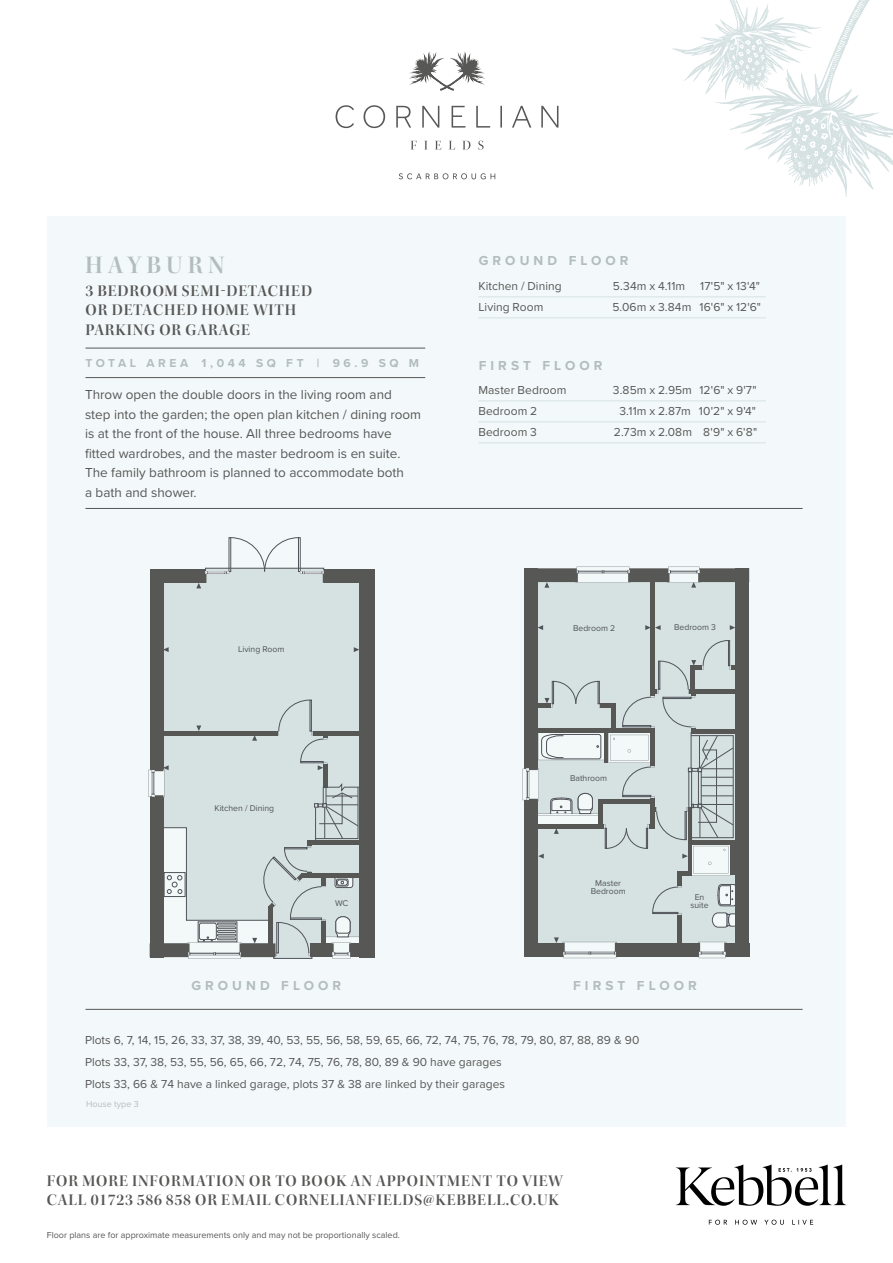
<style>
.page{position:relative;width:893px;height:1263px;background:#fff}
.page>*{position:absolute;margin:0;border:0;box-sizing:border-box;transform-origin:0 0}
.t1{font:25.5px "Kepler Std Semibold Disp";letter-spacing:.205em;color:#b4bdbe}
.t2{font:16.5px/19.5px "Kepler Std Semibold Disp";letter-spacing:.05em;color:#575756}
.t3{font:13.5px/19.5px "Proxima Nova";color:#575756}
.t4{font:700 13.5px "Proxima Nova";letter-spacing:.3em;color:#b4bdbe}
.t5{font:12px/22.2px "Proxima Nova";color:#575756}
.t6{font:700 12px "Proxima Nova";letter-spacing:.3em;color:#b4bdbe}
.t7{font:9px "Proxima Nova";color:#575756}
.t8{font:9px "Proxima Nova";color:#b4bdbe}
.t9{font:8.7px/8.7px "Proxima Nova";color:#50535a;text-align:center}
</style>
<div class="page">
<div style="left:47px;top:217px;width:799px;height:910px;background:#f3f9fa"></div>
<svg style="left:672px;top:0;width:221px;height:197px"></svg>
<svg style="left:676px;top:1164px;width:170px;height:61px"></svg>
<hr style="left:85px;top:1009px;width:718px;height:1px;background:#575756">
<svg style="left:336px;top:51px;width:222px;height:128px"></svg>
<hr style="left:85px;top:348px;width:340px;height:1px;background:#575756">
<hr style="left:85px;top:377px;width:340px;height:1px;background:#575756">
<hr style="left:85px;top:508px;width:718px;height:1px;background:#575756">
<hr style="left:478px;top:296px;width:288px;height:1px;background:#d6e2e2">
<hr style="left:478px;top:317px;width:288px;height:1px;background:#d6e2e2">
<hr style="left:478px;top:400px;width:288px;height:1px;background:#d6e2e2">
<hr style="left:478px;top:421px;width:288px;height:1px;background:#d6e2e2">
<hr style="left:478px;top:442px;width:288px;height:1px;background:#d6e2e2">
<div style="left:163px;top:568px;width:203px;height:390px;background:#d6e2e2"></div>
<div style="left:359px;top:569px;width:16px;height:388px;background:#575756"></div>
<div style="left:150px;top:569px;width:13px;height:388px;background:#575756"></div>
<div style="left:324px;top:569px;width:51px;height:14px;background:#575756"></div>
<div style="left:323px;top:574px;width:10px;height:9px;background:#575756"></div>
<div style="left:150px;top:569px;width:56px;height:14px;background:#575756"></div>
<svg style="left:205px;top:537px;width:119px;height:37px"></svg>
<svg style="left:354px;top:647px;width:5px;height:5px"></svg>
<svg style="left:163px;top:647px;width:6px;height:5px"></svg>
<svg style="left:196px;top:583px;width:5px;height:5px"></svg>
<svg style="left:148px;top:700px;width:213px;height:259px"></svg>
<div style="left:531px;top:573px;width:210px;height:379px;background:#d6e2e2"></div>
<svg style="left:718px;top:884px;width:17px;height:22px"></svg>
<svg style="left:712px;top:912px;width:23px;height:15px"></svg>
<div style="left:524px;top:943px;width:225px;height:13px;background:#575756"></div>
<div style="left:524px;top:568px;width:225px;height:14px;background:#575756"></div>
<div style="left:524px;top:568px;width:14px;height:388px;background:#575756"></div>
<div style="left:735px;top:568px;width:14px;height:388px;background:#575756"></div>
<div style="left:730px;top:842px;width:7px;height:33px;background:#575756"></div>
<hr style="left:651px;top:580px;width:4px;height:116px;background:#575756">
<hr style="left:689px;top:689px;width:50px;height:4px;background:#575756">
<div style="left:691px;top:729px;width:49px;height:5px;background:#575756"></div>
<hr style="left:689px;top:840px;width:54px;height:4px;background:#575756">
<div style="left:731px;top:665px;width:9px;height:5px;background:#575756"></div>
<hr style="left:678px;top:915px;width:4px;height:31px;background:#575756">
<hr style="left:678px;top:871px;width:4px;height:15px;background:#575756">
<svg style="left:652px;top:885px;width:30px;height:30px"></svg>
<svg style="left:576px;top:567px;width:54px;height:16px"></svg>
<svg style="left:698px;top:942px;width:28px;height:16px"></svg>
<svg style="left:538px;top:625px;width:5px;height:5px"></svg>
<svg style="left:730px;top:625px;width:5px;height:5px"></svg>
<svg style="left:645px;top:625px;width:16px;height:5px"></svg>
<svg style="left:544px;top:582px;width:5px;height:6px"></svg>
<svg style="left:554px;top:937px;width:63px;height:21px"></svg>
<svg style="left:667px;top:567px;width:33px;height:21px"></svg>
<svg style="left:523px;top:640px;width:211px;height:235px"></svg>
<h1 class="t1" style="left:85px;top:250px;width:141px">HAYBURN</h1>
<p class="t4" style="left:479px;top:251px;width:151px">GROUND FLOOR</p>
<h2 class="t2" style="left:85px;top:281px;width:228px">3 BEDROOM SEMI-DETACHED<br>OR DETACHED HOME WITH<br>PARKING OR GARAGE</h2>
<p class="t5" style="left:478px;top:274px;width:85px">Kitchen / Dining</p>
<p class="t5" style="left:613px;top:274px;width:74px">5.34m x 4.11m</p>
<p class="t5" style="left:700px;top:274px;width:61px">17'5" x 13'4"</p>
<p class="t5" style="left:478px;top:295px;width:67px">Living Room</p>
<p class="t5" style="left:612px;top:295px;width:150px">5.06m x 3.84m 16'6" x 12'6"</p>
<p class="t6" style="left:85px;top:354px;width:335px">TOTAL AREA 1,044 SQ FT | 96.9 SQ M</p>
<p class="t3" style="left:85px;top:384px;width:338px">Throw open the double doors in the living room and<br>step into the garden; the open plan kitchen / dining room is at the front of the house. All three bedrooms have fitted wardrobes, and the master bedroom is en suite.<br>The family bathroom is planned to accommodate both<br>a bath and shower.</p>
<p class="t9" style="left:238px;top:644px;width:48px">Living Room</p>
<p class="t9" style="left:214px;top:804px;width:61px">Kitchen / Dining</p>
<p class="t9" style="left:335px;top:898px;width:15px">WC</p>
<p class="t4" style="left:479px;top:355px;width:125px">FIRST FLOOR</p>
<p class="t5" style="left:478px;top:378px;width:90px">Master Bedroom</p>
<p class="t5" style="left:613px;top:378px;width:145px">3.85m x 2.95m 12'6" x 9'7"</p>
<p class="t5" style="left:478px;top:399px;width:60px">Bedroom 2</p>
<p class="t5" style="left:619px;top:399px;width:138px">3.11m x 2.87m 10'2" x 9'4"</p>
<p class="t5" style="left:478px;top:420px;width:60px">Bedroom 3</p>
<p class="t5" style="left:614px;top:420px;width:145px">2.73m x 2.08m 8'9" x 6'8"</p>
<p class="t9" style="left:573px;top:623px;width:44px">Bedroom 2</p>
<p class="t9" style="left:674px;top:622px;width:44px">Bedroom 3</p>
<p class="t9" style="left:570px;top:773px;width:39px">Bathroom</p>
<p class="t9" style="left:591px;top:878px;width:36px">Master<br>Bedroom</p>
<p class="t9" style="left:690px;top:892px;width:20px">En suite</p>
<p class="t4" style="left:191px;top:975px;width:151px">GROUND FLOOR</p>
<p class="t4" style="left:573px;top:975px;width:125px">FIRST FLOOR</p>
<p class="t5" style="left:85px;top:1028px;width:556px">Plots 6, 7, 14, 15, 26, 33, 37, 38, 39, 40, 53, 55, 56, 58, 59, 65, 66, 72, 74, 75, 76, 78, 79, 80, 87, 88, 89 &amp; 90<br>Plots 33, 37, 38, 53, 55, 56, 65, 66, 72, 74, 75, 76, 78, 80, 89 &amp; 90 have garages<br>Plots 33, 66 &amp; 74 have a linked garage, plots 37 &amp; 38 are linked by their garages</p>
<p class="t8" style="left:86px;top:1097px;width:54px">House type 3</p>
<h2 class="t2" style="left:47px;top:1171px;width:518px">FOR MORE INFORMATION OR TO BOOK AN APPOINTMENT TO VIEW<br>CALL 01723 586 858 OR EMAIL CORNELIANFIELDS@KEBBELL.CO.UK</h2>
<p class="t7" style="left:47px;top:1228px;width:355px">Floor plans are for approximate measurements only and may not be proportionally scaled.</p>
</div>
